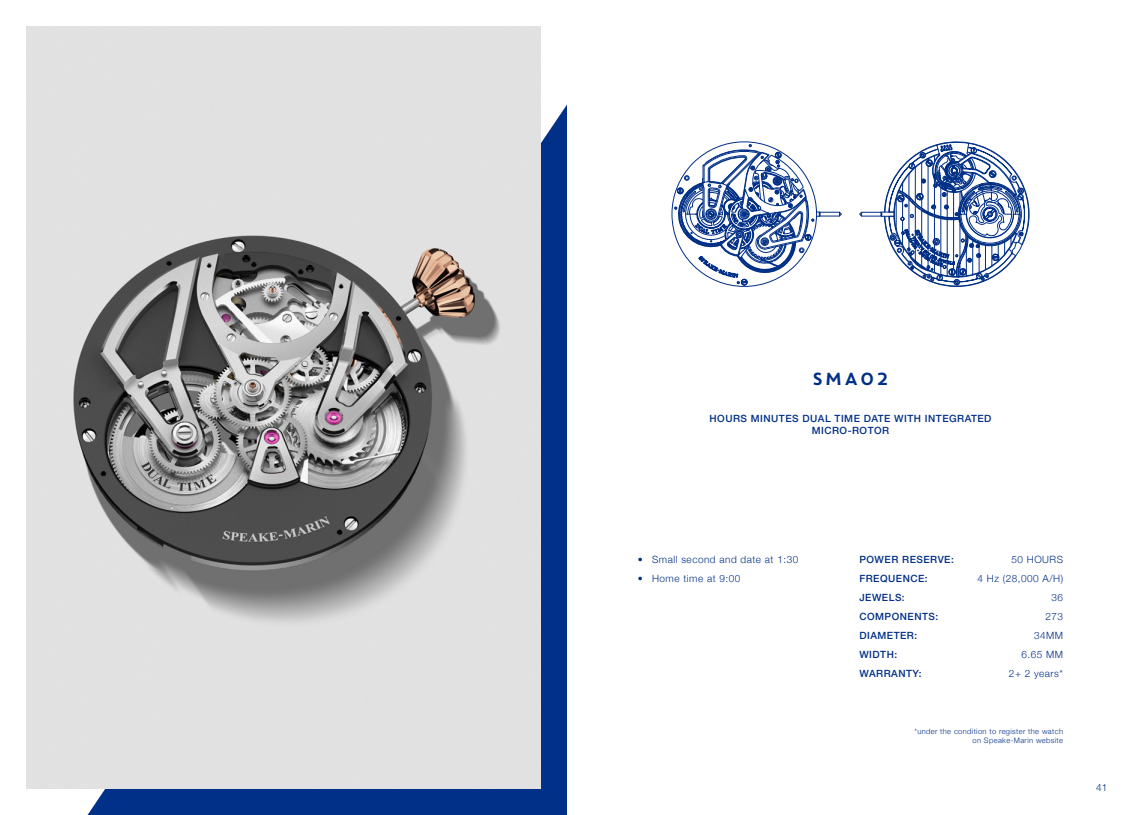
<style>
.page{position:relative;width:1134px;height:815px;background:#fff}
.page>*{position:absolute;margin:0;border:0;box-sizing:border-box;transform-origin:0 0}
.t1{font:17.5px "Core Circus";color:#002f87}
.t2{font:500 10px/12px "Helvetica Neue LT Pro";letter-spacing:.05em;color:#002f87;text-align:center}
.t3{font:300 10px "Helvetica Neue";letter-spacing:.05em;color:#002f87}
.t4{font:300 7.5px/9px "Helvetica Neue";letter-spacing:.05em;color:#002f87;text-align:right}
</style>
<div class="page">
<svg style="left:672px;top:142px;width:170px;height:145px"></svg>
<svg style="left:859px;top:142px;width:170px;height:145px"></svg>
<div style="left:88px;top:105px;width:479px;height:710px;background:#003087"></div>
<img style="left:27px;top:27px;width:513px;height:761px">
<h1 class="t1" style="left:811px;top:367px;width:80px">SMA02</h1>
<p class="t2" style="left:709px;top:413px;width:283px">HOURS MINUTES DUAL TIME DATE WITH INTEGRATED<br>MICRO-ROTOR</p>
<p class="t3" style="left:638px;top:551px;width:162px">• Small second and date at 1:30</p>
<p class="t3" style="left:638px;top:570px;width:104px">• Home time at 9:00</p>
<p class="t2" style="left:859px;top:553px;width:96px">POWER RESERVE:</p>
<p class="t3" style="left:1011px;top:551px;width:53px">50 HOURS</p>
<p class="t2" style="left:859px;top:572px;width:70px">FREQUENCE:</p>
<p class="t3" style="left:977px;top:570px;width:87px">4 Hz (28,000 A/H)</p>
<p class="t2" style="left:859px;top:591px;width:47px">JEWELS:</p>
<p class="t3" style="left:1051px;top:589px;width:13px">36</p>
<p class="t2" style="left:859px;top:610px;width:80px">COMPONENTS:</p>
<p class="t3" style="left:1045px;top:608px;width:19px">273</p>
<p class="t2" style="left:859px;top:629px;width:59px">DIAMETER:</p>
<p class="t3" style="left:1034px;top:627px;width:31px">34MM</p>
<p class="t2" style="left:859px;top:648px;width:39px">WIDTH:</p>
<p class="t3" style="left:1021px;top:646px;width:43px">6.65 MM</p>
<p class="t2" style="left:859px;top:668px;width:64px">WARRANTY:</p>
<p class="t3" style="left:1009px;top:666px;width:56px">2+ 2 years*</p>
<p class="t4" style="left:914px;top:727px;width:150px">*under the condition to register the watch on Speake-Marin website</p>
<p class="t3" style="left:1096px;top:779px;width:13px">41</p>
</div>
